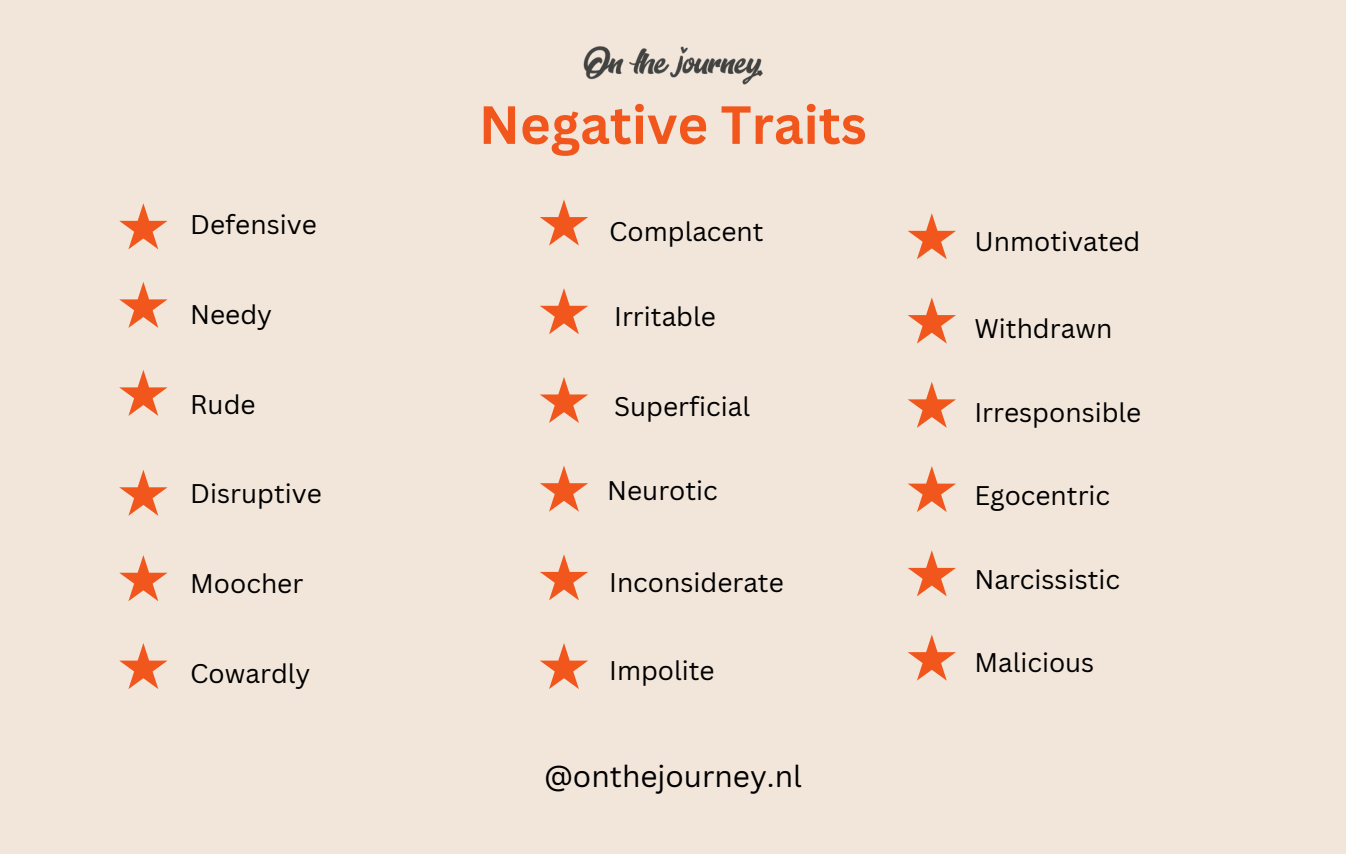
<style>
.page{position:relative;width:1346px;height:854px;background:#fff}
.page>*{position:absolute;margin:0;border:0;box-sizing:border-box;transform-origin:0 0}
.t1{font:700 52.5px "Canva Sans";color:#f1561d}
.t2{font:29.75px "Canva Sans";color:#000}
.t3{font:26.25px "Canva Sans";color:#000}
</style>
<div class="page">
<div style="left:0;top:0;width:1345px;height:853px;background:#f2e6da"></div>
<img style="left:583px;top:46px;width:180px;height:39px">
<svg style="left:119px;top:203px;width:49px;height:46px"></svg>
<svg style="left:119px;top:282px;width:49px;height:46px"></svg>
<svg style="left:119px;top:370px;width:49px;height:46px"></svg>
<svg style="left:119px;top:470px;width:49px;height:45px"></svg>
<svg style="left:119px;top:555px;width:49px;height:46px"></svg>
<svg style="left:540px;top:199px;width:48px;height:46px"></svg>
<svg style="left:540px;top:288px;width:48px;height:46px"></svg>
<svg style="left:540px;top:377px;width:48px;height:46px"></svg>
<svg style="left:540px;top:466px;width:48px;height:45px"></svg>
<svg style="left:540px;top:554px;width:48px;height:46px"></svg>
<svg style="left:908px;top:213px;width:48px;height:46px"></svg>
<svg style="left:908px;top:297px;width:48px;height:46px"></svg>
<svg style="left:908px;top:382px;width:48px;height:45px"></svg>
<svg style="left:908px;top:466px;width:48px;height:46px"></svg>
<svg style="left:908px;top:550px;width:48px;height:46px"></svg>
<svg style="left:119px;top:643px;width:49px;height:45px"></svg>
<svg style="left:540px;top:643px;width:48px;height:45px"></svg>
<svg style="left:908px;top:634px;width:48px;height:46px"></svg>
<p class="t1" style="left:479px;top:88px;width:389px">Negative Traits</p>
<p class="t3" style="left:190px;top:206px;width:128px">Defensive</p>
<h1 class="t3" style="left:609px;top:213px;width:156px">Complacent</h1>
<p class="t3" style="left:190px;top:296px;width:83px">Needy</p>
<p class="t3" style="left:614px;top:298px;width:103px">Irritable</p>
<p class="t3" style="left:190px;top:385px;width:67px">Rude</p>
<p class="t3" style="left:614px;top:388px;width:137px">Superficial</p>
<p class="t3" style="left:190px;top:475px;width:133px">Disruptive</p>
<p class="t3" style="left:607px;top:471px;width:112px">Neurotic</p>
<p class="t3" style="left:190px;top:564px;width:114px">Moocher</p>
<p class="t3" style="left:609px;top:563px;width:176px">Inconsiderate</p>
<p class="t3" style="left:190px;top:654px;width:122px">Cowardly</p>
<p class="t3" style="left:609px;top:651px;width:107px">Impolite</p>
<p class="t2" style="left:544px;top:754px;width:259px">@onthejourney.nl</p>
<p class="t3" style="left:974px;top:223px;width:167px">Unmotivated</p>
<p class="t3" style="left:974px;top:310px;width:139px">Withdrawn</p>
<p class="t3" style="left:974px;top:393px;width:168px">Irresponsible</p>
<p class="t3" style="left:974px;top:477px;width:137px">Egocentric</p>
<p class="t3" style="left:974px;top:560px;width:147px">Narcissistic</p>
<h2 class="t3" style="left:974px;top:643px;width:121px">Malicious</h2>
</div>
